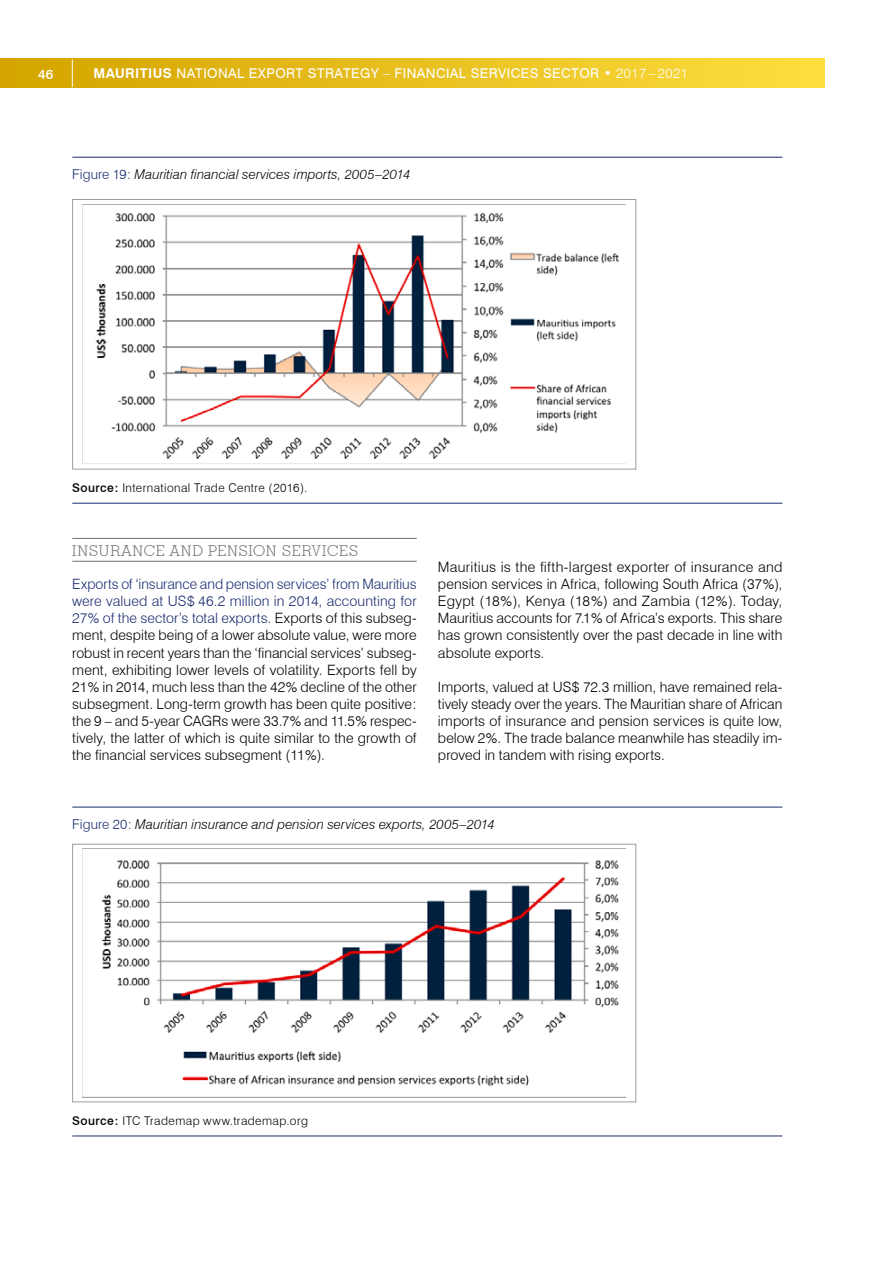
<style>
.page{position:relative;width:893px;height:1263px;background:#fff}
.page>*{position:absolute;margin:0;border:0;box-sizing:border-box;transform-origin:0 0}
.Title_3{font:300 15px "Geometric Slab 703 BT";letter-spacing:.045em;color:#706f6f}
.Body_text{font:300 14.25px/17.1px "Swiss 721 BT";letter-spacing:.005em;color:#000;text-align:justify}
.Figures__names{font:italic 300 13.5px "Swiss 721 BT";letter-spacing:.005em;color:#000}
.t1{font:13.5px "Swiss 721 BT";letter-spacing:.03em;color:#fff}
.t2{font:500 13.5px "Swiss 721 BT";color:#fff}
.Source___Notes{font:300 12px "Swiss 721 BT";letter-spacing:.035em;color:#000}
.s1{font-weight:700}
.s2{font-weight:300}
.s3{font-style:normal;color:#1b2d70}
.s4{font-weight:500}
.s5{color:#1b2d70}
</style>
<div class="page">
<div style="left:0;top:58px;width:825px;height:29px;background:linear-gradient(to right,#d4a300,#fdde3f)"></div>
<svg style="left:72px;top:59px;width:1px;height:28px"></svg>
<hr style="left:72px;top:157px;width:710px;height:1px;background:#1b2d70">
<hr style="left:72px;top:503px;width:710px;height:1px;background:#1b2d70">
<img style="left:83px;top:212px;width:543px;height:252px">
<div style="left:72px;top:199px;width:564px;height:270px;border:1px solid #9d9d9c"></div>
<hr style="left:72px;top:538px;width:345px;height:1px;background:#706f6f">
<hr style="left:72px;top:561px;width:345px;height:1px;background:#706f6f">
<hr style="left:72px;top:807px;width:710px;height:1px;background:#1b2d70">
<hr style="left:72px;top:1136px;width:710px;height:1px;background:#1b2d70">
<img style="left:83px;top:849px;width:543px;height:248px">
<div style="left:72px;top:844px;width:564px;height:258px;border:1px solid #9d9d9c"></div>
<p class="t2" style="left:38px;top:66px;width:17px">46</p>
<p class="t1" style="left:94px;top:65px;width:596px"><span class="s1">MAURITIUS</span> NATIONAL EXPORT STRATEGY – FINANCIAL SERVICES SECTOR <span class="s1">•</span> <span class="s2">2017 – 2021</span></p>
<p class="Figures__names" style="left:72px;top:166px;width:339px"><span class="s3">Figure 19:</span> Mauritian financial services imports, 2005–2014</p>
<p class="Source___Notes" style="left:72px;top:481px;width:237px"><span class="s4">Source:</span> International Trade Centre (2016).</p>
<p class="Title_3" style="left:72px;top:541px;width:288px">INSURANCE AND PENSION SERVICES</p>
<p class="Body_text" style="left:72px;top:575px;width:346px"><span class="s5">Exports of ‘insurance and pension services’ from Mauritius were valued at US$ 46.2 million in 2014, accounting for 27% of the sector’s total exports.</span> Exports of this subseg&shy;ment, despite being of a lower absolute value, were more robust in recent years than the ‘financial services’ subseg&shy;ment, exhibiting lower levels of volatility. Exports fell by 21% in 2014, much less than the 42% decline of the other subsegment. Long-term growth has been quite positive: the 9 – and 5-year CAGRs were 33.7% and 11.5% respec&shy;tively, the latter of which is quite similar to the growth of the financial services subsegment (11%).</p>
<p class="Body_text" style="left:438px;top:558px;width:346px">Mauritius is the fifth-largest exporter of insurance and pension services in Africa, following South Africa (37%), Egypt (18%), Kenya (18%) and Zambia (12%). Today, Mauritius accounts for 7.1% of Africa’s exports. This share has grown consistently over the past decade in line with absolute exports.</p>
<p class="Body_text" style="left:438px;top:678px;width:346px">Imports, valued at US$ 72.3 million, have remained rela&shy;tively steady over the years. The Mauritian share of African imports of insurance and pension services is quite low, below 2%. The trade balance meanwhile has steadily im&shy;proved in tandem with rising exports.</p>
<p class="Figures__names" style="left:72px;top:815px;width:424px"><span class="s3">Figure 20:</span> Mauritian insurance and pension services exports, 2005–2014</p>
<p class="Source___Notes" style="left:72px;top:1113px;width:237px"><span class="s4">Source:</span> ITC Trademap www.trademap.org</p>
</div>
